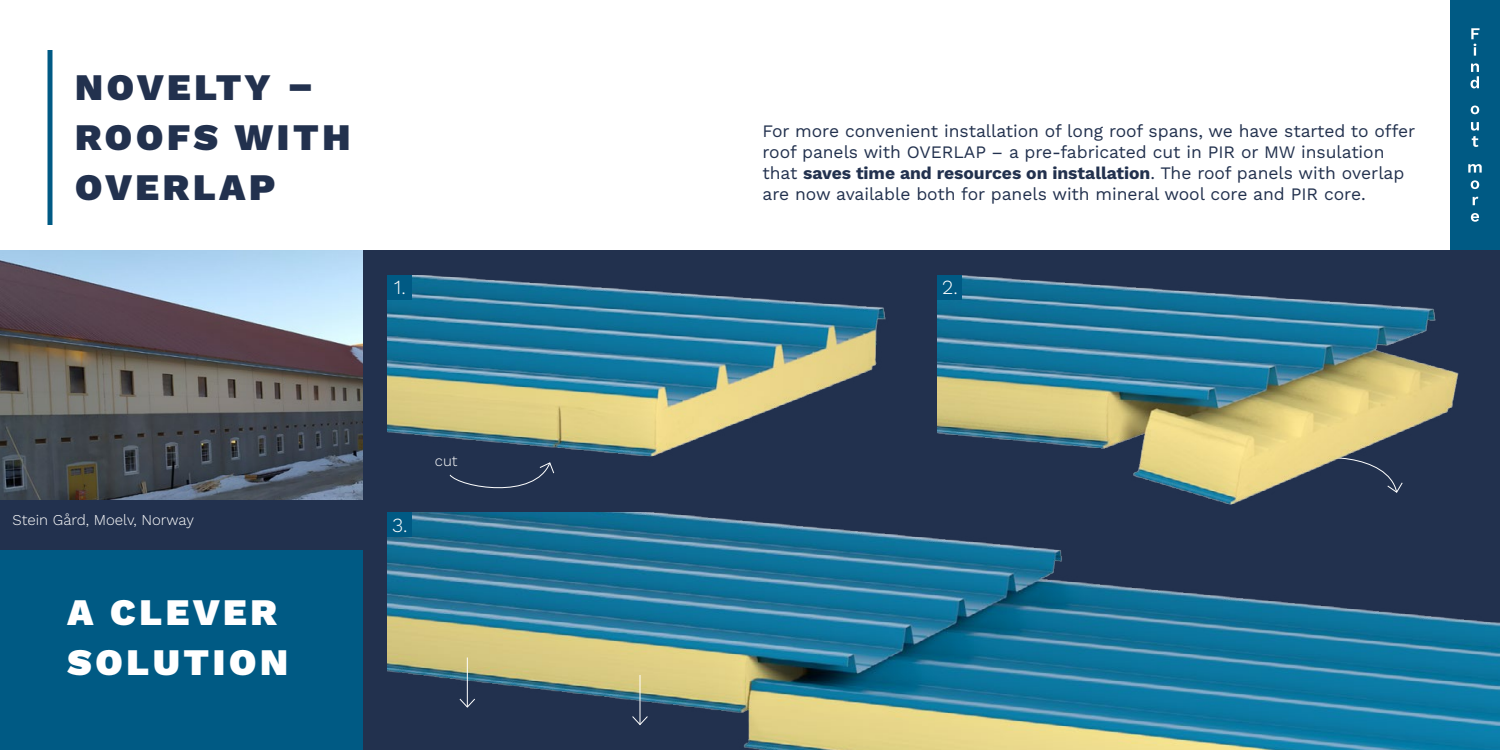
<style>
.page{position:relative;width:1500px;height:750px;background:#fff}
.page>*{position:absolute;margin:0;border:0;box-sizing:border-box;transform-origin:0 0}
.t1{font:900 37.5px/50px "Work Sans";letter-spacing:.1em;color:#22314e}
.t2{font:900 37.5px/50px "Work Sans";letter-spacing:.1em;color:#fff}
.t3{font:300 20px "Work Sans";color:#fff}
.t4{font:17.5px/21px "Work Sans";letter-spacing:-.005em;color:#22314e}
.t5{font:300 15px "Work Sans";color:#fff}
.s1{font-weight:700}
</style>
<div class="page">
<div style="left:1450px;top:0;width:50px;height:250px;background:#005a84"></div>
<div style="left:362px;top:250px;width:1138px;height:500px;background:#22314e"></div>
<div style="left:0;top:250px;width:362px;height:500px;background:#005a84"></div>
<hr style="left:48px;top:50px;width:4px;height:175px;background:#005a84">
<img style="left:388px;top:512px;width:1112px;height:238px">
<img style="left:388px;top:275px;width:550px;height:182px">
<svg style="left:449px;top:462px;width:106px;height:27px"></svg>
<img style="left:938px;top:275px;width:550px;height:245px">
<hr style="left:640px;top:675px;width:1px;height:50px;background:#fff">
<svg style="left:632px;top:716px;width:16px;height:9px"></svg>
<hr style="left:467px;top:658px;width:1px;height:49px;background:#fff">
<svg style="left:459px;top:698px;width:17px;height:10px"></svg>
<div style="left:388px;top:275px;width:24px;height:25px;background:#005a84"></div>
<div style="left:938px;top:275px;width:24px;height:25px;background:#005a84"></div>
<div style="left:388px;top:512px;width:24px;height:26px;background:#005a84"></div>
<img style="left:0;top:250px;width:362px;height:250px">
<div style="left:0;top:500px;width:370px;height:50px;background:#22314e"></div>
<svg style="left:1471px;top:28px;width:9px;height:28px"></svg>
<svg style="left:1471px;top:63px;width:8px;height:25px"></svg>
<svg style="left:1471px;top:106px;width:8px;height:8px"></svg>
<svg style="left:1471px;top:122px;width:8px;height:25px"></svg>
<svg style="left:1468px;top:164px;width:14px;height:9px"></svg>
<svg style="left:1471px;top:180px;width:8px;height:9px"></svg>
<svg style="left:1473px;top:197px;width:5px;height:8px"></svg>
<svg style="left:1471px;top:213px;width:8px;height:9px"></svg>
<h1 class="t1" style="left:75px;top:61px;width:277px">NOVELTY –<br>ROOFS WITH<br>OVERLAP</h1>
<p class="t4" style="left:762px;top:120px;width:654px">For more convenient installation of long roof spans, we have started to offer roof panels with OVERLAP – a pre-fabricated cut in PIR or MW insulation that <span class="s1">saves time and resources on installation</span>. The roof panels with overlap are now available both for panels with mineral wool core and PIR core.</p>
<p class="t3" style="left:394px;top:273px;width:13px">1.</p>
<p class="t3" style="left:942px;top:273px;width:17px">2.</p>
<p class="t5" style="left:12px;top:509px;width:183px">Stein Gård, Moelv, Norway</p>
<h1 class="t2" style="left:68px;top:586px;width:222px">A CLEVER<br>SOLUTION</h1>
<p class="t3" style="left:392px;top:510px;width:17px">3.</p>
<p class="t5" style="left:435px;top:450px;width:24px">cut</p>
</div>
